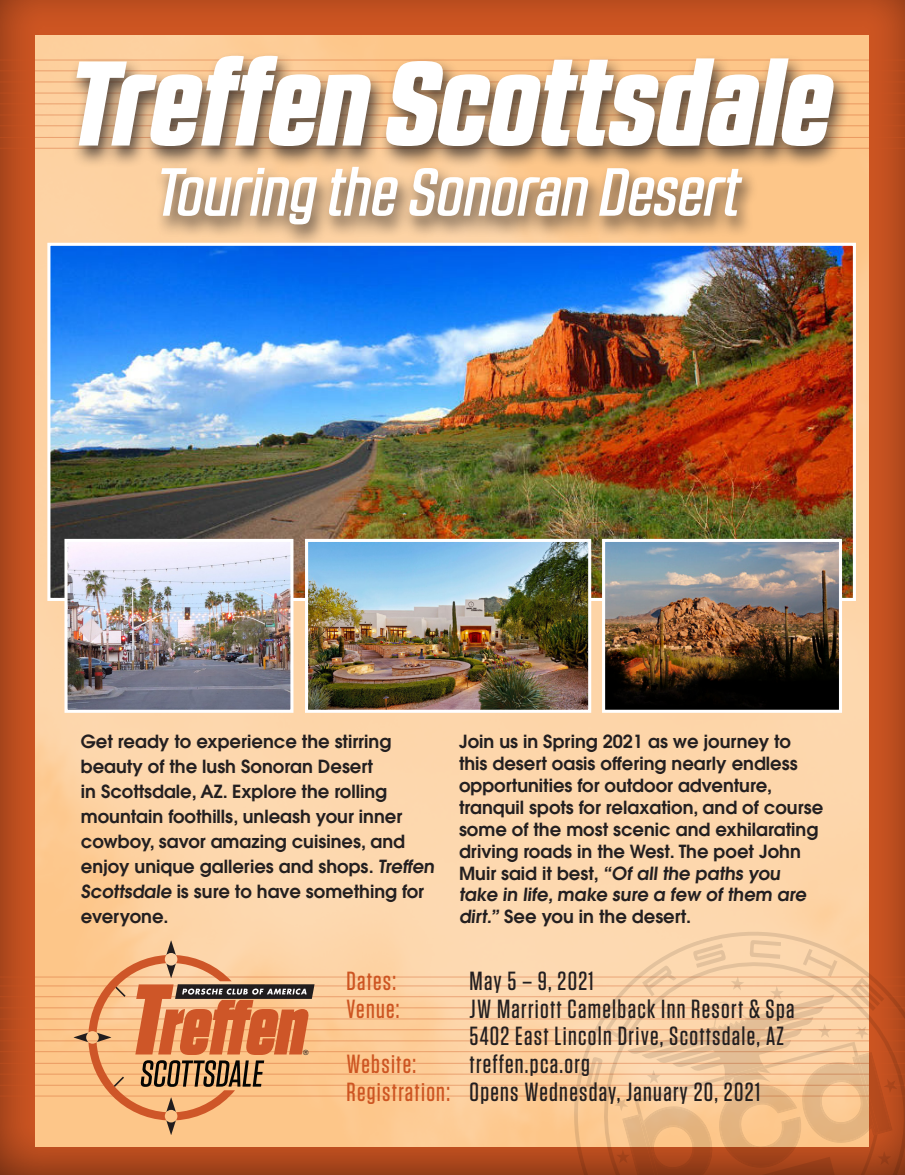
<style>
.page{position:relative;width:905px;height:1175px;background:#fff}
.page>*{position:absolute;margin:0;border:0;box-sizing:border-box;transform-origin:0 0}
.t1{font:italic 120px "RB No 2.1 a Black DEMO";color:#fff}
.t2{font:italic 500 67.95px "RB No 2.1 a";color:#fff}
.t3{font:500 26.25px "Tungsten";letter-spacing:.05em;color:#231f20}
.t4{font:500 26.25px "Tungsten";letter-spacing:.05em;color:#cd5522}
.t5{font:600 18px/21.9px "Avant Garde";color:#231f20}
.t6{font:6.75px "Futura";color:#211d1e}
.s1{color:#cd5522}
</style>
<div class="page">
<div style="left:0;top:0;width:904px;height:1174px;background:#231f20;opacity:.75"></div>
<img style="left:35px;top:36px;width:833px;height:1110px">
<hr style="left:0;top:1018px;width:904px;height:1px;background:#cd5522">
<hr style="left:0;top:1029px;width:904px;height:1px;background:#cd5522">
<hr style="left:0;top:1040px;width:904px;height:1px;background:#cd5522">
<hr style="left:0;top:1051px;width:904px;height:1px;background:#cd5522">
<hr style="left:0;top:1063px;width:904px;height:1px;background:#cd5522">
<hr style="left:0;top:1073px;width:904px;height:1px;background:#cd5522">
<hr style="left:0;top:1085px;width:904px;height:1px;background:#cd5522">
<hr style="left:0;top:1095px;width:904px;height:1px;background:#cd5522">
<hr style="left:0;top:985px;width:904px;height:1px;background:#cd5522">
<hr style="left:0;top:996px;width:904px;height:1px;background:#cd5522">
<hr style="left:0;top:1007px;width:904px;height:1px;background:#cd5522">
<hr style="left:0;top:976px;width:904px;height:1px;background:#cd5522">
<svg style="left:532px;top:891px;width:372px;height:283px;background:#e9b487"></svg>
<hr style="left:0;top:93px;width:904px;height:1px;background:#cd5522">
<hr style="left:0;top:104px;width:904px;height:1px;background:#cd5522">
<hr style="left:0;top:115px;width:904px;height:1px;background:#cd5522">
<hr style="left:0;top:125px;width:904px;height:1px;background:#cd5522">
<hr style="left:0;top:137px;width:904px;height:1px;background:#cd5522">
<hr style="left:0;top:148px;width:904px;height:1px;background:#cd5522">
<hr style="left:0;top:60px;width:904px;height:1px;background:#cd5522">
<hr style="left:0;top:71px;width:904px;height:1px;background:#cd5522">
<hr style="left:0;top:82px;width:904px;height:1px;background:#cd5522">
<div style="left:68px;top:52px;width:783px;height:195px;background:#231f20;opacity:.75"></div>
<img style="left:51px;top:247px;width:800px;height:350px">
<div style="left:47px;top:243px;width:808px;height:358px;border:3px solid #fff"></div>
<img style="left:68px;top:543px;width:221px;height:166px">
<div style="left:64px;top:539px;width:229px;height:174px;border:3px solid #fff"></div>
<img style="left:309px;top:543px;width:278px;height:166px">
<div style="left:305px;top:539px;width:286px;height:174px;border:3px solid #fff"></div>
<img style="left:606px;top:543px;width:232px;height:166px">
<div style="left:602px;top:539px;width:240px;height:174px;border:3px solid #fff"></div>
<svg style="left:74px;top:940px;width:240px;height:194px;background:#e1a271"></svg>
<p class="t1" style="left:64px;top:56px;width:782px">Treffen Scottsdale</p>
<p class="t2" style="left:153px;top:153px;width:598px">Touring the Sonoran Desert</p>
<p class="t5" style="left:81px;top:728px;width:357px;line-height:25px">Get ready to experience the stirring beauty of the lush Sonoran Desert<br>in Scottsdale, AZ. Explore the rolling mountain foothills, unleash your inner cowboy, savor amazing cuisines, and enjoy unique galleries and shops. Treffen Scottsdale is sure to have something for everyone.</p>
<p class="t5" style="left:459px;top:730px;width:366px">Join us in Spring 2021 as we journey to this desert oasis offering nearly endless opportunities for outdoor adventure, tranquil spots for relaxation, and of course some of the most scenic and exhilarating driving roads in the West. The poet John Muir said it best, “Of all the paths you take in life, make sure a few of them are dirt.” See you in the desert.</p>
<p class="t6" style="left:303px;top:1047px;width:7px">®</p>
<p class="t4" style="left:346px;top:967px;width:51px">Dates:</p>
<p class="t3" style="left:469px;top:967px;width:126px">May 5 – 9, 2021</p>
<p class="t4" style="left:346px;top:994px;width:55px">Venue:</p>
<p class="t3" style="left:469px;top:994px;width:326px">JW Marriott Camelback Inn Resort &amp; Spa</p>
<p class="t3" style="left:469px;top:1022px;width:316px">5402 East Lincoln Drive, Scottsdale, AZ</p>
<p class="t4" style="left:346px;top:1050px;width:71px">Website:</p>
<p class="t3" style="left:469px;top:1050px;width:122px">treffen.pca.org</p>
<p class="t3" style="left:346px;top:1078px;width:415px"><span class="s1">Registration:</span> Opens Wednesday, January 20, 2021</p>
</div>
